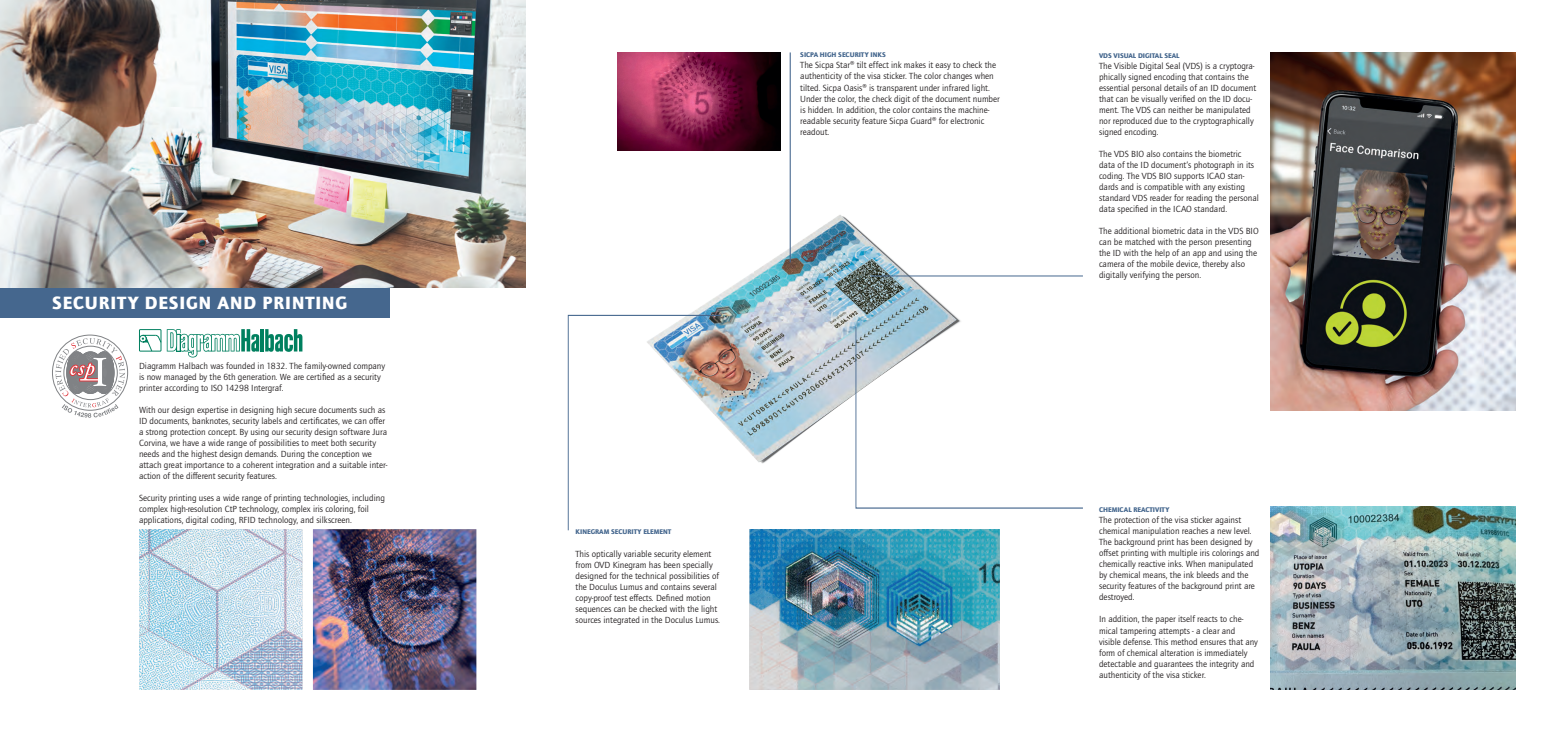
<style>
.page{position:relative;width:1568px;height:742px;background:#fff}
.page>*{position:absolute;margin:0;border:0;box-sizing:border-box;transform-origin:0 0}
.t1{font:900 18.38px "Quay Sans ITC Pro";letter-spacing:.05em;color:#fff}
.t2{font:9.19px/11px "Quay Sans ITC Pro";color:#231f20}
.t3{font:900 7px "Quay Sans ITC Pro";color:#45678e}
</style>
<div class="page">
<div style="left:0;top:287px;width:389px;height:31px;background:#45678e"></div>
<img style="left:0;top:0;width:526px;height:287px">
<img style="left:139px;top:529px;width:163px;height:161px">
<img style="left:313px;top:529px;width:163px;height:161px">
<img style="left:690px;top:215px;width:272px;height:248px">
<svg style="left:567px;top:314px;width:155px;height:217px"></svg>
<img style="left:749px;top:529px;width:251px;height:161px">
<img style="left:617px;top:52px;width:163px;height:98px">
<hr style="left:790px;top:52px;width:1px;height:210px;background:#45678e">
<hr style="left:871px;top:275px;width:212px;height:1px;background:#45678e">
<img style="left:1270px;top:506px;width:245px;height:184px">
<svg style="left:855px;top:326px;width:228px;height:183px"></svg>
<img style="left:1270px;top:53px;width:245px;height:358px">
<svg style="left:56px;top:338px;width:69px;height:80px"></svg>
<hr style="left:260px;top:329px;width:4px;height:22px;background:#00805f">
<svg style="left:265px;top:329px;width:37px;height:23px"></svg>
<svg style="left:139px;top:329px;width:120px;height:28px"></svg>
<h1 class="t1" style="left:52px;top:291px;width:296px">SECURITY DESIGN AND PRINTING</h1>
<p class="t2" style="left:139px;top:360px;width:248px">Diagramm Halbach was founded in 1832. The family-owned company is now managed by the 6th generation. We are certified as a security printer according to ISO 14298 Intergraf.</p>
<p class="t2" style="left:139px;top:404px;width:250px">With our design expertise in designing high secure documents such as ID documents, banknotes, security labels and certificates, we can offer a strong protection concept. By using our security design software Jura Corvina, we have a wide range of possibilities to meet both security needs and the highest design demands. During the conception we attach great importance to a coherent integration and a suitable inter&shy;action of the different security features.</p>
<p class="t2" style="left:139px;top:492px;width:247px">Security printing uses a wide range of printing technologies, including complex high-resolution CtP technology, complex iris coloring, foil applications, digital coding, RFID technology, and silkscreen.</p>
<p class="t3" style="left:800px;top:50px;width:87px">SICPA HIGH SECURITY INKS</p>
<p class="t2" style="left:800px;top:60px;width:201px">The Sicpa Star® tilt effect ink makes it easy to check the authenticity of the visa sticker. The color changes when tilted. Sicpa Oasis® is transparent under infrared light.<br>Under the color, the check digit of the document number is hidden. In addition, the color contains the machine&shy;readable security feature Sicpa Guard® for electronic readout.</p>
<p class="t3" style="left:575px;top:527px;width:97px">KINEGRAM SECURITY ELEMENT</p>
<p class="t2" style="left:575px;top:548px;width:146px">This optically variable security element from OVD Kinegram has been specially designed for the technical possibilities of the Doculus Lumus and contains several copy-proof test effects. Defined motion sequences can be checked with the light sources integrated in the Doculus Lumus.</p>
<p class="t3" style="left:1099px;top:51px;width:82px">VDS VISUAL DIGITAL SEAL</p>
<p class="t2" style="left:1099px;top:60px;width:159px">The Visible Digital Seal (VDS) is a cryptogra&shy;phically signed encoding that contains the essential personal details of an ID document that can be visually verified on the ID docu&shy;ment. The VDS can neither be manipulated nor reproduced due to the cryptographically signed encoding.</p>
<p class="t2" style="left:1099px;top:148px;width:161px">The VDS BIO also contains the biometric data of the ID document‘s photograph in its coding. The VDS BIO supports ICAO stan&shy;dards and is compatible with any existing standard VDS reader for reading the personal data specified in the ICAO standard.</p>
<p class="t2" style="left:1099px;top:226px;width:161px">The additional biometric data in the VDS BIO can be matched with the person presenting the ID with the help of an app and using the camera of the mobile device, thereby also digitally verifying the person.</p>
<p class="t3" style="left:1099px;top:505px;width:72px">CHEMICAL REACTIVITY</p>
<p class="t2" style="left:1099px;top:514px;width:162px">The protection of the visa sticker against chemical manipulation reaches a new level.<br>The background print has been designed by offset printing with multiple iris colorings and chemically reactive inks. When manipulated by chemical means, the ink bleeds and the security features of the background print are destroyed.</p>
<p class="t2" style="left:1099px;top:614px;width:160px">In addition, the paper itself reacts to che&shy;mical tampering attempts - a clear and visible defense. This method ensures that any form of chemical alteration is immediately detectable and guarantees the integrity and authenticity of the visa sticker.</p>
</div>
